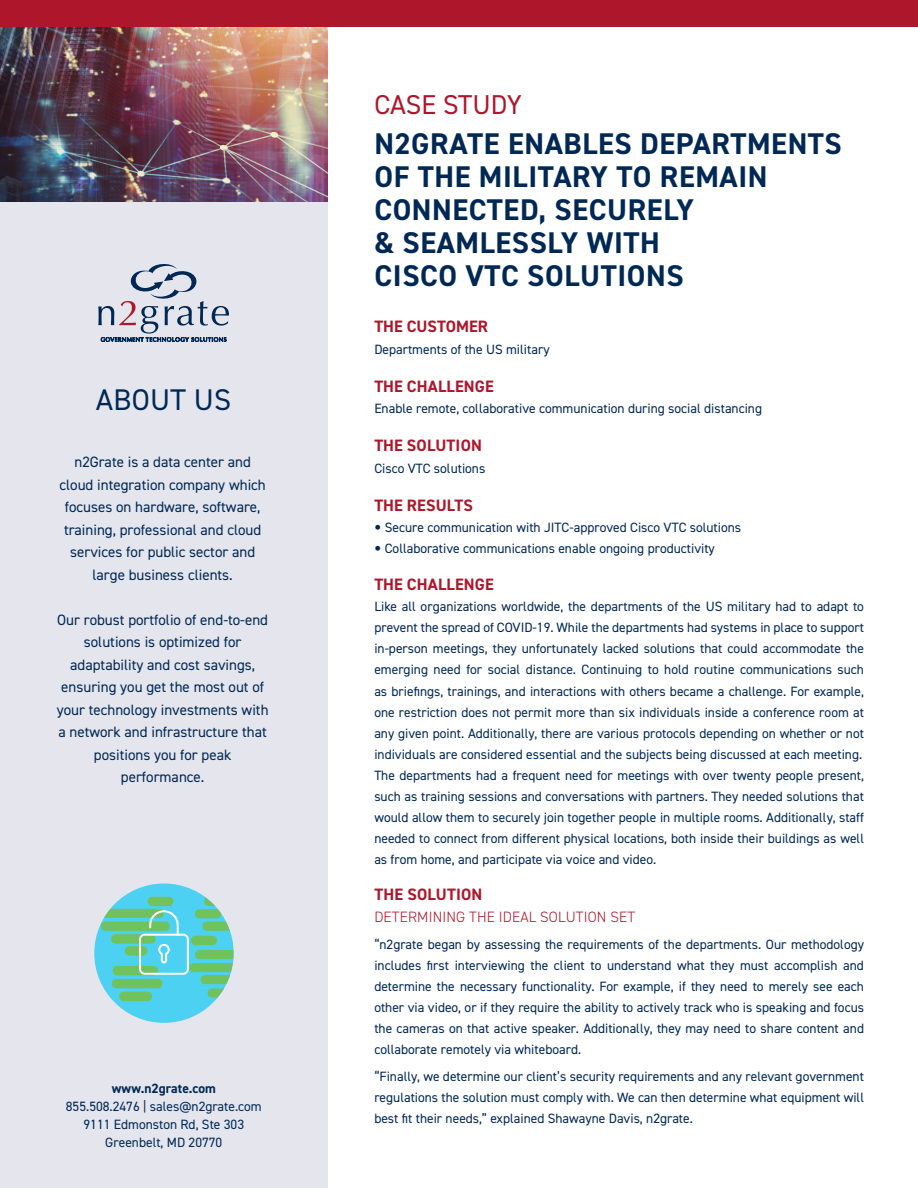
<style>
.page{position:relative;width:918px;height:1188px;background:#fff}
.page>*{position:absolute;margin:0;border:0;box-sizing:border-box;transform-origin:0 0}
.t1{font:700 30px/33px "DIN2014";letter-spacing:.02em;color:#002855}
.t2{font:30px "DIN2014";letter-spacing:.01em;color:#002855}
.t3{font:27.3px "DIN2014";color:#ae172b}
.t4{font:700 16.5px "DIN2014";letter-spacing:.01em;color:#ae172b}
.t5{font:15px/22.5px "DIN2014";color:#002855;text-align:center}
.t6{font:300 15px "DIN2014";letter-spacing:.01em;color:#ae172b}
.t7{font:13.5px/21px "DIN2014";color:#002855;text-align:justify}
.t8{font:700 13.5px "DIN2014";color:#002855}
.s1{font-family:"Avenir"}
</style>
<div class="page">
<div style="left:0;top:0;width:918px;height:27px;background:#ae172b"></div>
<div style="left:0;top:202px;width:327px;height:986px;background:#e5e6ed"></div>
<img style="left:0;top:27px;width:327px;height:175px">
<svg style="left:98px;top:264px;width:131px;height:78px"></svg>
<div style="left:94px;top:884px;width:140px;height:139px;background:#4dd1f2;border-radius:50%"></div>
<div style="left:119px;top:992px;width:33px;height:9px;background:#70c25e;border-radius:5px"></div>
<div style="left:148px;top:897px;width:26px;height:9px;background:#70c25e;border-radius:5px"></div>
<svg style="left:101px;top:898px;width:133px;height:100px"></svg>
<p class="t2" style="left:96px;top:381px;width:137px">ABOUT US</p>
<p class="t5" style="left:60px;top:451px;width:208px">n2Grate is a data center and cloud integration company which focuses on hardware, software, training, professional and cloud services for public sector and large business clients.</p>
<p class="t5" style="left:57px;top:608px;width:213px">Our robust portfolio of end-to-end solutions is optimized for adaptability and cost savings, ensuring you get the most out of your technology investments with a network and infrastructure that positions you for peak performance.</p>
<p class="t8" style="left:112px;top:1079px;width:105px">www.n2grate.com</p>
<p class="t7" style="left:66px;top:1095px;width:197px">855.508.2476 | sales@n2grate.com</p>
<p class="t7" style="left:84px;top:1113px;width:162px">9111 Edmonston Rd, Ste 303</p>
<p class="t7" style="left:105px;top:1131px;width:119px">Greenbelt, MD 20770</p>
<p class="t3" style="left:374px;top:87px;width:149px">CASE STUDY</p>
<p class="t1" style="left:374px;top:127px;width:469px">N2GRATE ENABLES DEPARTMENTS<br>OF THE MILITARY TO REMAIN<br>CONNECTED, SECURELY<br>&amp; SEAMLESSLY WITH<br>CISCO VTC SOLUTIONS</p>
<p class="t4" style="left:374px;top:316px;width:115px">THE CUSTOMER</p>
<p class="t7" style="left:374px;top:338px;width:177px">Departments of the US military</p>
<p class="t4" style="left:374px;top:375px;width:121px">THE CHALLENGE</p>
<p class="t7" style="left:374px;top:398px;width:389px">Enable remote, collaborative communication during social distancing</p>
<p class="t4" style="left:374px;top:435px;width:109px">THE SOLUTION</p>
<p class="t7" style="left:374px;top:457px;width:113px">Cisco VTC solutions</p>
<p class="t4" style="left:374px;top:494px;width:100px">THE RESULTS</p>
<p class="t7" style="left:374px;top:517px;width:368px"><span class="s1">•</span> Secure communication with JITC-approved Cisco VTC solutions</p>
<p class="t7" style="left:374px;top:538px;width:342px"><span class="s1">•</span> Collaborative communications enable ongoing productivity</p>
<p class="t4" style="left:374px;top:573px;width:121px">THE CHALLENGE</p>
<p class="t7" style="left:374px;top:596px;width:491px">Like all organizations worldwide, the departments of the US military had to adapt to prevent the spread of COVID-19. While the departments had systems in place to support in-person meetings, they unfortunately lacked solutions that could accommodate the emerging need for social distance. Continuing to hold routine communications such as briefings, trainings, and interactions with others became a challenge. For example, one restriction does not permit more than six individuals inside a conference room at any given point. Additionally, there are various protocols depending on whether or not individuals are considered essential and the subjects being discussed at each meeting.</p>
<p class="t7" style="left:374px;top:764px;width:491px">The departments had a frequent need for meetings with over twenty people present, such as training sessions and conversations with partners. They needed solutions that would allow them to securely join together people in multiple rooms. Additionally, staff needed to connect from different physical locations, both inside their buildings as well as from home, and participate via voice and video.</p>
<p class="t4" style="left:374px;top:883px;width:110px">THE SOLUTION</p>
<p class="t6" style="left:374px;top:908px;width:262px">DETERMINING THE IDEAL SOLUTION SET</p>
<p class="t7" style="left:374px;top:934px;width:491px">“n2grate began by assessing the requirements of the departments. Our methodology includes first interviewing the client to understand what they must accomplish and determine the necessary functionality. For example, if they need to merely see each other via video, or if they require the ability to actively track who is speaking and focus the cameras on that active speaker. Additionally, they may need to share content and collaborate remotely via whiteboard.</p>
<p class="t7" style="left:374px;top:1066px;width:491px">“Finally, we determine our client’s security requirements and any relevant government regulations the solution must comply with. We can then determine what equipment will best fit their needs,” explained Shawayne Davis, n2grate.</p>
</div>
